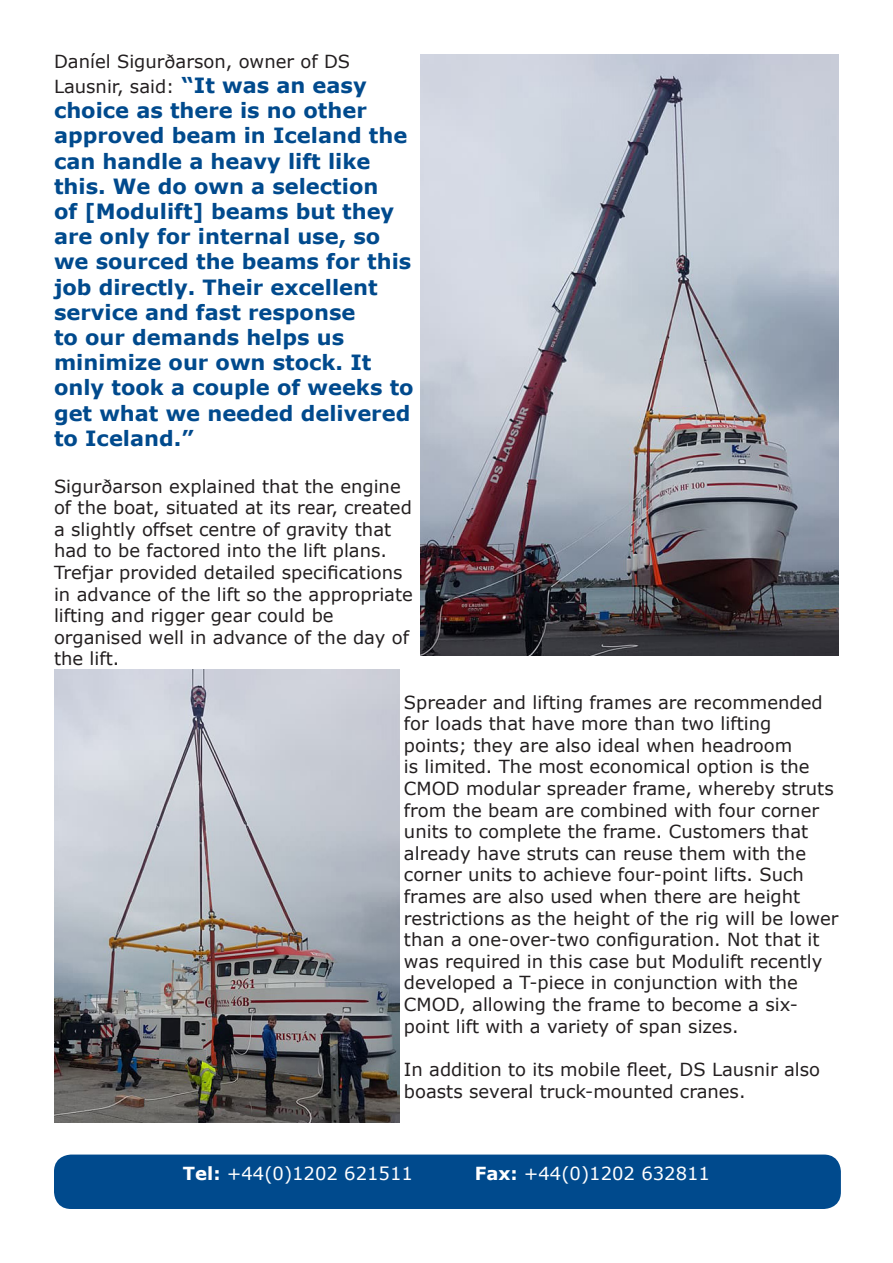
<style>
.page{position:relative;width:893px;height:1263px;background:#fff}
.page>*{position:absolute;margin:0;border:0;box-sizing:border-box;transform-origin:0 0}
.t1{font:700 21px/25.2px "Verdana";color:#004a8d}
.t2{font:18px/21.6px "Verdana";color:#231f20}
.t3{font:18px "Verdana";color:#fff}
.s1{font-weight:700;font-size:21px;color:#004a8d}
.s2{font-weight:700}
</style>
<div class="page">
<div style="left:54px;top:1154px;width:787px;height:55px;background:#004a8d;border-radius:17px"></div>
<img style="left:421px;top:54px;width:418px;height:601px">
<img style="left:54px;top:669px;width:346px;height:454px">
<p class="t2" style="left:54px;top:48px;width:314px;line-height:25.2px">Daníel Sigurðarson, owner of DS<br>Lausnir, said: <span class="s1">“It was an easy</span></p>
<p class="t1" style="left:54px;top:97px;width:361px">choice as there is no other approved beam in Iceland the can handle a heavy lift like this. We do own a selection<br>of [Modulift] beams but they are only for internal use, so we sourced the beams for this job directly. Their excellent service and fast response<br>to our demands helps us minimize our own stock. It only took a couple of weeks to get what we needed delivered to Iceland.”</p>
<p class="t2" style="left:54px;top:475px;width:360px">Sigurðarson explained that the engine of the boat, situated at its rear, created a slightly offset centre of gravity that had to be factored into the lift plans.<br>Trefjar provided detailed specifications in advance of the lift so the appropriate lifting and rigger gear could be organised well in advance of the day of the lift.</p>
<p class="t2" style="left:404px;top:691px;width:436px">Spreader and lifting frames are recommended for loads that have more than two lifting points; they are also ideal when headroom<br>is limited. The most economical option is the CMOD modular spreader frame, whereby struts from the beam are combined with four corner units to complete the frame. Customers that already have struts can reuse them with the corner units to achieve four-point lifts. Such frames are also used when there are height restrictions as the height of the rig will be lower than a one-over-two configuration. Not that it was required in this case but Modulift recently developed a T-piece in conjunction with the CMOD, allowing the frame to become a six&shy;point lift with a variety of span sizes.</p>
<p class="t2" style="left:404px;top:1058px;width:418px">In addition to its mobile fleet, DS Lausnir also boasts several truck-mounted cranes.</p>
<p class="t3" style="left:183px;top:1161px;width:231px"><span class="s2">Tel:</span> +44(0)1202 621511</p>
<p class="t3" style="left:475px;top:1161px;width:237px"><span class="s2">Fax:</span> +44(0)1202 632811</p>
</div>
